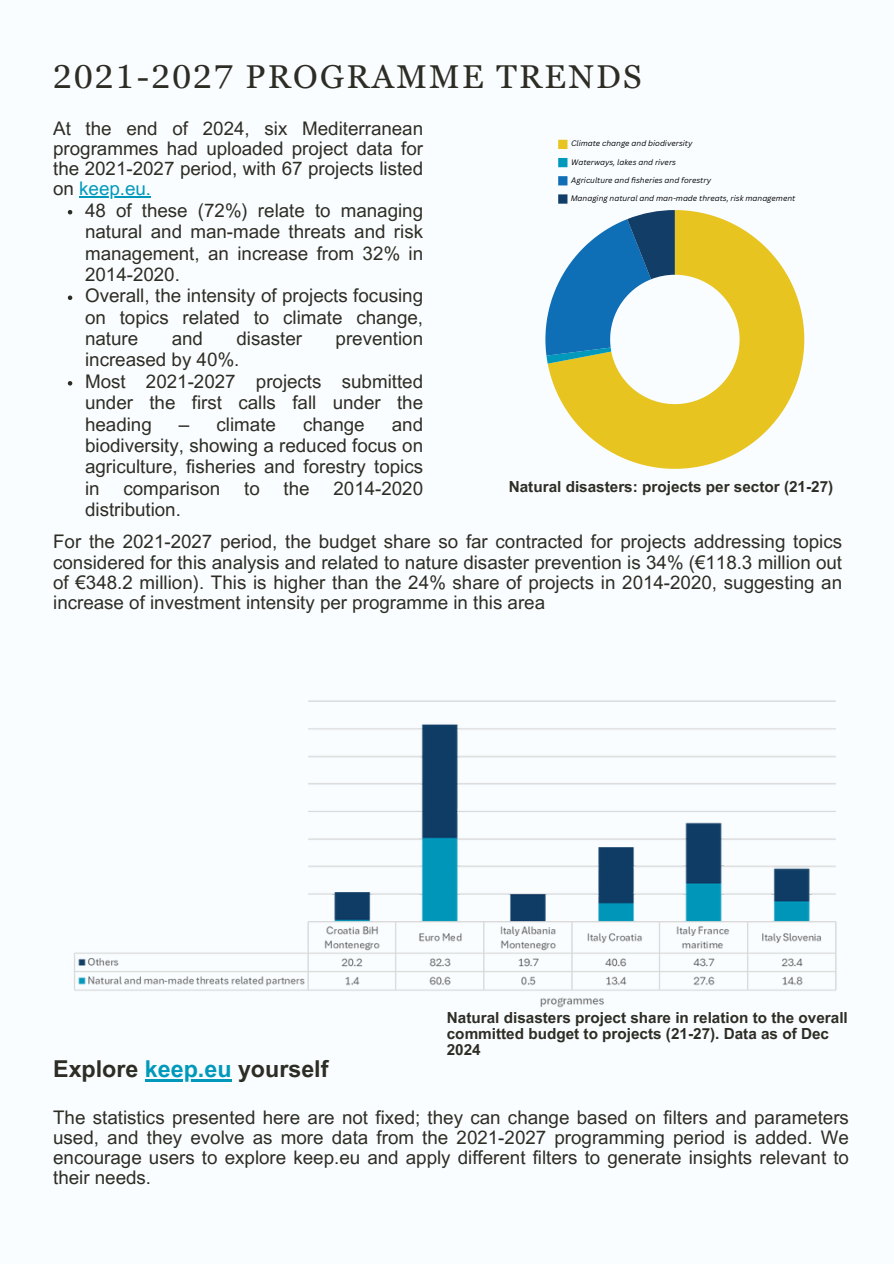
<style>
.page{position:relative;width:894px;height:1264px;background:#fff}
.page>*{position:absolute;margin:0;border:0;box-sizing:border-box;transform-origin:0 0}
.t1{font:33px "Georgia Pro";letter-spacing:.07em;color:#2e2d25}
.t2{font:700 23.25px "Arial MT Pro";color:#2e2d25}
.t3{font:18.75px/21.3px "Arial MT Pro";color:#2e2d25;text-align:justify}
.t4{font:700 15.3px/15.8px "Arial MT Pro";color:#2e2d25}
.t5{font:italic 7.65px "Canva Sans";color:#000}
.s1{color:#0099bc}
</style>
<div class="page">
<div style="left:0;top:0;width:893px;height:1263px;background:#fafdff"></div>
<div style="left:558px;top:140px;width:9px;height:9px;background:#e7c41f"></div>
<div style="left:558px;top:158px;width:9px;height:9px;background:#0099bc"></div>
<div style="left:558px;top:176px;width:9px;height:9px;background:#0e6eb6"></div>
<div style="left:558px;top:194px;width:9px;height:10px;background:#123d67"></div>
<svg style="left:547px;top:210px;width:257px;height:259px;fill:#e7c41f"></svg>
<svg style="left:545px;top:210px;width:129px;height:154px"></svg>
<img style="left:74px;top:700px;width:763px;height:308px">
<hr style="left:145px;top:1079px;width:86px;height:2px;background:#0099bc">
<hr style="left:79px;top:196px;width:72px;height:1px;background:#0099bc">
<svg style="left:68px;top:210px;width:4px;height:4px"></svg>
<svg style="left:68px;top:295px;width:4px;height:5px"></svg>
<svg style="left:68px;top:381px;width:4px;height:4px"></svg>
<p class="t1" style="left:53px;top:57px;width:590px">2021-2027 PROGRAMME TRENDS</p>
<p class="t3" style="left:53px;top:120px;width:371px;line-height:20.2px">At the end of 2024, six Mediterranean programmes had uploaded project data for the 2021-2027 period, with 67 projects listed on <span class="s1">keep.eu.</span></p>
<p class="t3" style="left:85px;top:202px;width:339px">48 of these (72%) relate to managing natural and man-made threats and risk management, an increase from 32% in 2014-2020.</p>
<p class="t3" style="left:85px;top:287px;width:339px">Overall, the intensity of projects focusing on topics related to climate change, nature</p>
<p class="t5" style="left:571px;top:138px;width:123px">Climate change and biodiversity</p>
<p class="t5" style="left:571px;top:156px;width:106px">Waterways, lakes and rivers</p>
<p class="t5" style="left:571px;top:175px;width:141px">Agriculture and fisheries and forestry</p>
<p class="t5" style="left:570px;top:193px;width:226px">Managing natural and man-made threats, risk management</p>
<p class="t3" style="left:172px;top:330px;width:33px">and</p>
<p class="t3" style="left:236px;top:330px;width:67px">disaster</p>
<p class="t3" style="left:335px;top:330px;width:89px">prevention</p>
<p class="t3" style="left:85px;top:351px;width:156px">increased by 40%.</p>
<h3 class="t3" style="left:85px;top:373px;width:339px">Most 2021-2027 projects submitted under the first calls fall under the heading</h3>
<h3 class="t3" style="left:85px;top:415px;width:339px;text-indent:307px">and biodiversity, showing a reduced focus on agriculture, fisheries and forestry topics in</h3>
<h3 class="t3" style="left:179px;top:415px;width:98px">– climate</h3>
<h3 class="t3" style="left:303px;top:415px;width:63px">change</h3>
<p class="t4" style="left:508px;top:481px;width:326px">Natural disasters: projects per sector (21-27)</p>
<h3 class="t3" style="left:123px;top:480px;width:98px">comparison</h3>
<h3 class="t3" style="left:244px;top:480px;width:17px">to</h3>
<h3 class="t3" style="left:283px;top:480px;width:28px">the</h3>
<h3 class="t3" style="left:333px;top:480px;width:91px">2014-2020</h3>
<h3 class="t3" style="left:85px;top:501px;width:97px">distribution.</h3>
<p class="t3" style="left:53px;top:534px;width:790px;line-height:20.2px">For the 2021-2027 period, the budget share so far contracted for projects addressing topics considered for this analysis and related to nature disaster prevention is 34% (€118.3 million out of €348.2 million). This is higher than the 24% share of projects in 2014-2020, suggesting an increase of investment intensity per programme in this area</p>
<h2 class="t4" style="left:446px;top:1012px;width:402px">Natural disasters project share in relation to the overall committed budget to projects (21-27). Data as of Dec<br>2024</h2>
<h1 class="t2" style="left:53px;top:1060px;width:277px">Explore <span class="s1">keep.eu</span> yourself</h1>
<h3 class="t3" style="left:53px;top:1108px;width:797px">The statistics presented here are not fixed; they can change based on filters and parameters</h3>
<p class="t3" style="left:53px;top:1129px;width:797px;line-height:20.2px">used, and they evolve as more data from the 2021-2027 programming period is added. We encourage users to explore keep.eu and apply different filters to generate insights relevant to their needs.</p>
</div>
